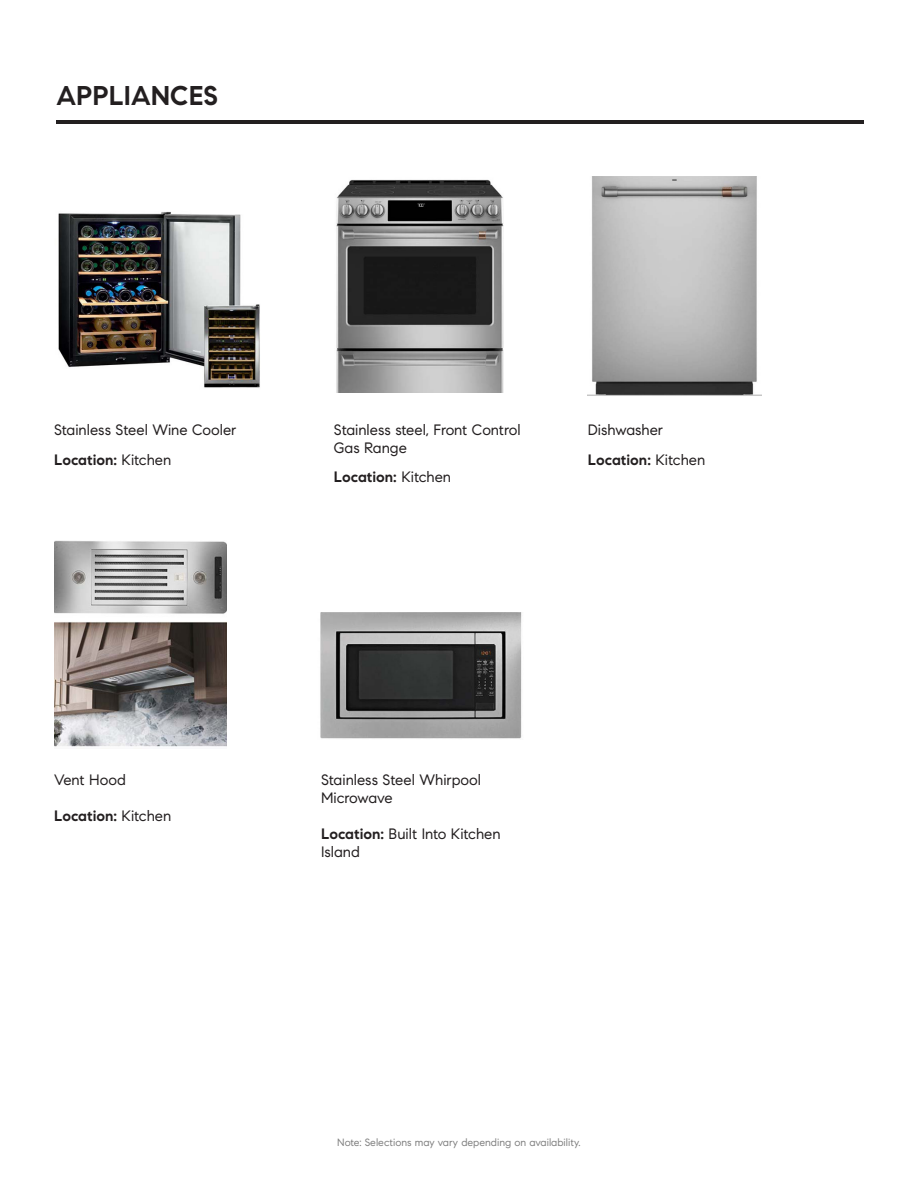
<style>
.page{position:relative;width:918px;height:1188px;background:#fff}
.page>*{position:absolute;margin:0;border:0;box-sizing:border-box;transform-origin:0 0}
.t1{font:700 27px "Compass Sans";color:#231f20}
.t2{font:15px/18px "Compass Sans";color:#231f20}
.t3{font:700 15px "Compass Sans";color:#231f20}
.t4{font:10.5px "Compass Sans";color:#808080}
.s1{font-weight:400}
.s2{font-weight:700}
</style>
<div class="page">
<img style="left:58px;top:211px;width:202px;height:177px">
<hr style="left:56px;top:120px;width:808px;height:3px;background:#231f20">
<img style="left:336px;top:179px;width:168px;height:214px">
<img style="left:588px;top:177px;width:174px;height:219px">
<img style="left:320px;top:612px;width:202px;height:127px">
<img style="left:54px;top:540px;width:172px;height:207px">
<p class="t1" style="left:56px;top:79px;width:163px">APPLIANCES</p>
<p class="t2" style="left:54px;top:420px;width:184px">Stainless Steel Wine Cooler</p>
<p class="t3" style="left:54px;top:450px;width:119px">Location: <span class="s1">Kitchen</span></p>
<p class="t2" style="left:334px;top:420px;width:188px">Stainless steel, Front Control<br>Gas Range</p>
<p class="t3" style="left:334px;top:468px;width:119px">Location: <span class="s1">Kitchen</span></p>
<p class="t2" style="left:588px;top:420px;width:77px">Dishwasher</p>
<p class="t3" style="left:588px;top:450px;width:119px">Location: <span class="s1">Kitchen</span></p>
<p class="t2" style="left:54px;top:771px;width:73px">Vent Hood</p>
<p class="t3" style="left:54px;top:807px;width:119px">Location: <span class="s1">Kitchen</span></p>
<p class="t2" style="left:321px;top:770px;width:162px">Stainless Steel Whirpool<br>Microwave</p>
<p class="t2" style="left:321px;top:825px;width:181px"><span class="s2">Location:</span> Built Into Kitchen</p>
<p class="t2" style="left:321px;top:843px;width:40px">Island</p>
<p class="t4" style="left:337px;top:1136px;width:245px">Note: Selections may vary depending on availability.</p>
</div>
